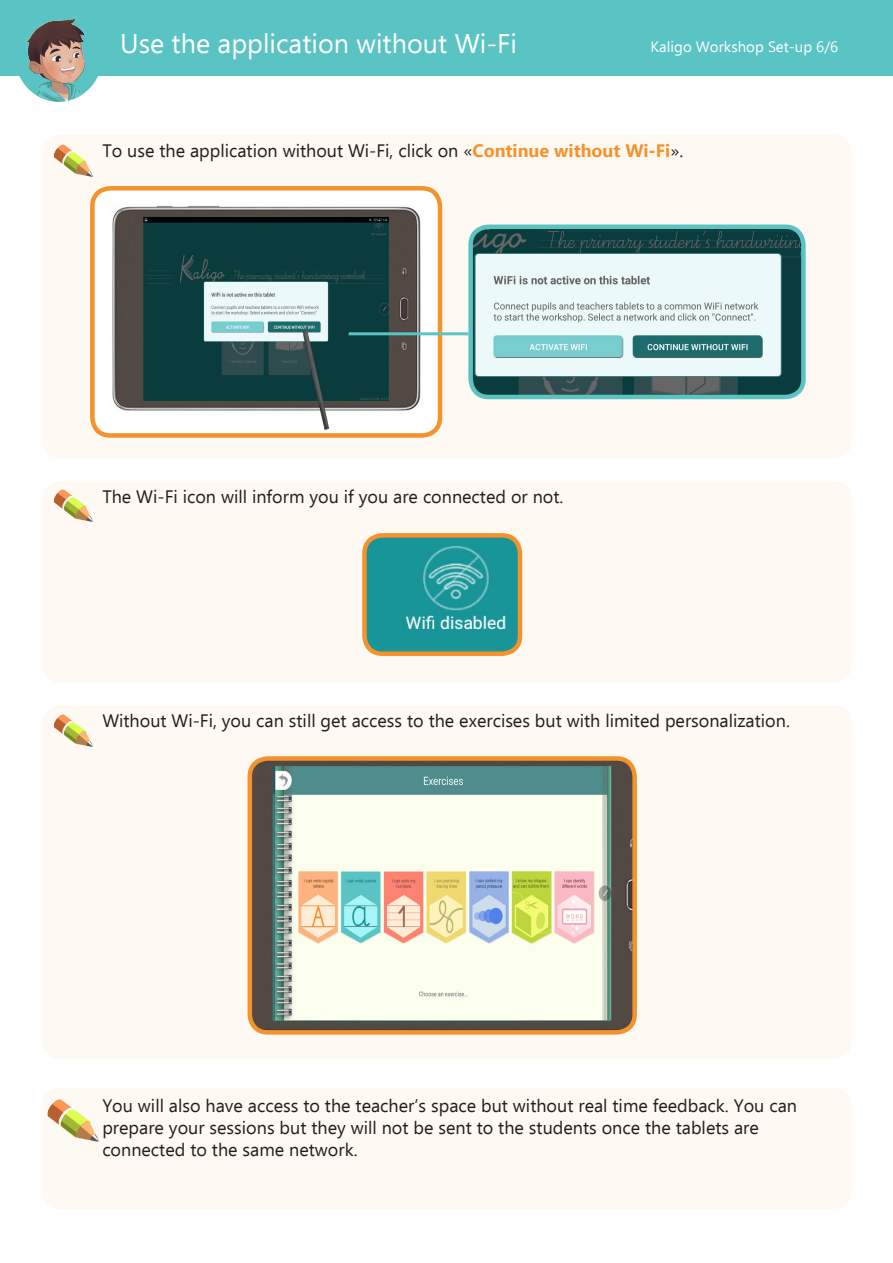
<style>
.page{position:relative;width:893px;height:1263px;background:#fff}
.page>*{position:absolute;margin:0;border:0;box-sizing:border-box;transform-origin:0 0}
.t1{font:27px "Ebrima";color:#fff}
.t2{font:18px "Ebrima";color:#231f20}
.t3{font:15px "Ebrima";color:#fff}
.s1{font-weight:700;color:#f6922c}
</style>
<div class="page">
<div style="left:43px;top:135px;width:808px;height:323px;background:#fef9f2;border-radius:18px"></div>
<div style="left:0;top:0;width:893px;height:75px;background:#5ac4c4"></div>
<img style="left:43px;top:140px;width:50px;height:37px">
<img style="left:15px;top:17px;width:87px;height:85px">
<img style="left:95px;top:191px;width:342px;height:242px">
<div style="left:90px;top:186px;width:352px;height:252px;border:4px solid #f6922c;border-radius:18px"></div>
<img style="left:473px;top:230px;width:328px;height:164px">
<div style="left:468px;top:225px;width:338px;height:174px;border:4px solid #59c4c3;border-radius:18px"></div>
<div style="left:43px;top:481px;width:808px;height:201px;background:#fef9f2;border-radius:18px"></div>
<img style="left:43px;top:483px;width:50px;height:39px">
<img style="left:367px;top:538px;width:153px;height:113px">
<div style="left:362px;top:533px;width:160px;height:123px;border:4px solid #f6922c;border-radius:18px"></div>
<hr style="left:349px;top:332px;width:119px;height:3px;background:#59c4c3">
<div style="left:43px;top:705px;width:808px;height:354px;background:#fef9f2;border-radius:18px"></div>
<img style="left:43px;top:713px;width:50px;height:34px">
<img style="left:250px;top:761px;width:385px;height:271px">
<div style="left:248px;top:756px;width:389px;height:278px;border:4px solid #f6922c;border-radius:18px"></div>
<div style="left:43px;top:1088px;width:808px;height:121px;background:#fef9f2;border-radius:18px"></div>
<img style="left:43px;top:1089px;width:56px;height:53px">
<p class="t1" style="left:120px;top:24px;width:398px">Use the application without Wi-Fi</p>
<p class="t3" style="left:651px;top:36px;width:189px">Kaligo Workshop Set-up 6/6</p>
<p class="t2" style="left:102px;top:138px;width:582px">To use the application without Wi-Fi, click on «<span class="s1">Continue without Wi-Fi</span>».</p>
<p class="t2" style="left:102px;top:483px;width:463px">The Wi-Fi icon will inform you if you are connected or not.</p>
<p class="t2" style="left:102px;top:708px;width:689px">Without Wi-Fi, you can still get access to the exercises but with limited personalization.</p>
<p class="t2" style="left:102px;top:1093px;width:696px">You will also have access to the teacher’s space but without real time feedback. You can</p>
<p class="t2" style="left:102px;top:1115px;width:658px">prepare your sessions but they will not be sent to the students once the tablets are</p>
<p class="t2" style="left:102px;top:1136px;width:257px">connected to the same network.</p>
</div>
